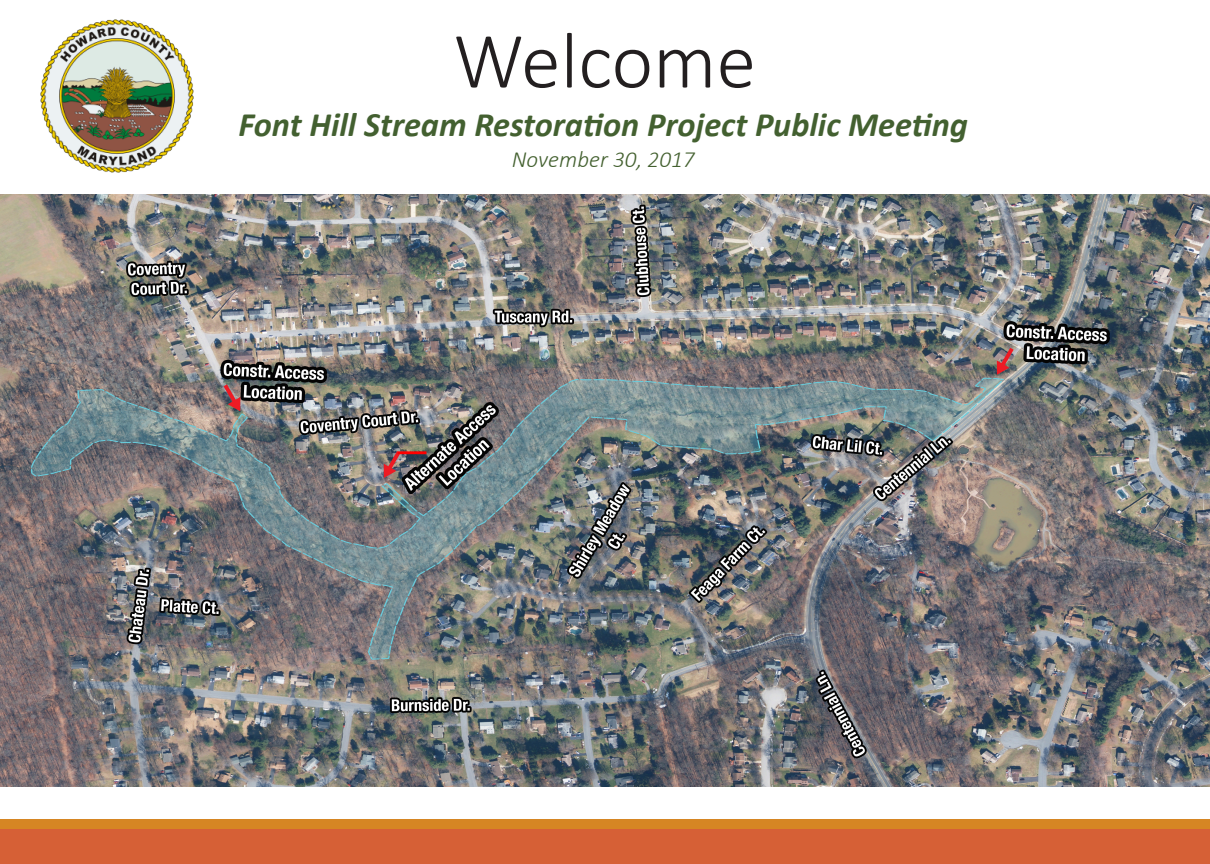
<style>
.page{position:relative;width:1210px;height:864px;background:#fff}
.page>*{position:absolute;margin:0;border:0;box-sizing:border-box;transform-origin:0 0}
.t1{font:300 80px "Calibri";color:#231f20}
.t2{font:italic 700 34.32px "Calibri";color:#436030}
.t3{font:italic 300 23.2px "Calibri";color:#446130}
</style>
<div class="page">
<img style="left:40px;top:19px;width:153px;height:153px">
<div style="left:0;top:828px;width:1210px;height:36px;background:#d66036"></div>
<div style="left:0;top:819px;width:1210px;height:9px;background:#d68623"></div>
<img style="left:0;top:194px;width:1210px;height:593px">
<p class="t1" style="left:453px;top:11px;width:304px">Welcome</p>
<p class="t2" style="left:238px;top:100px;width:731px">Font Hill Stream Restoration Project Public Meeting</p>
<p class="t3" style="left:512px;top:145px;width:184px">November 30, 2017</p>
</div>
